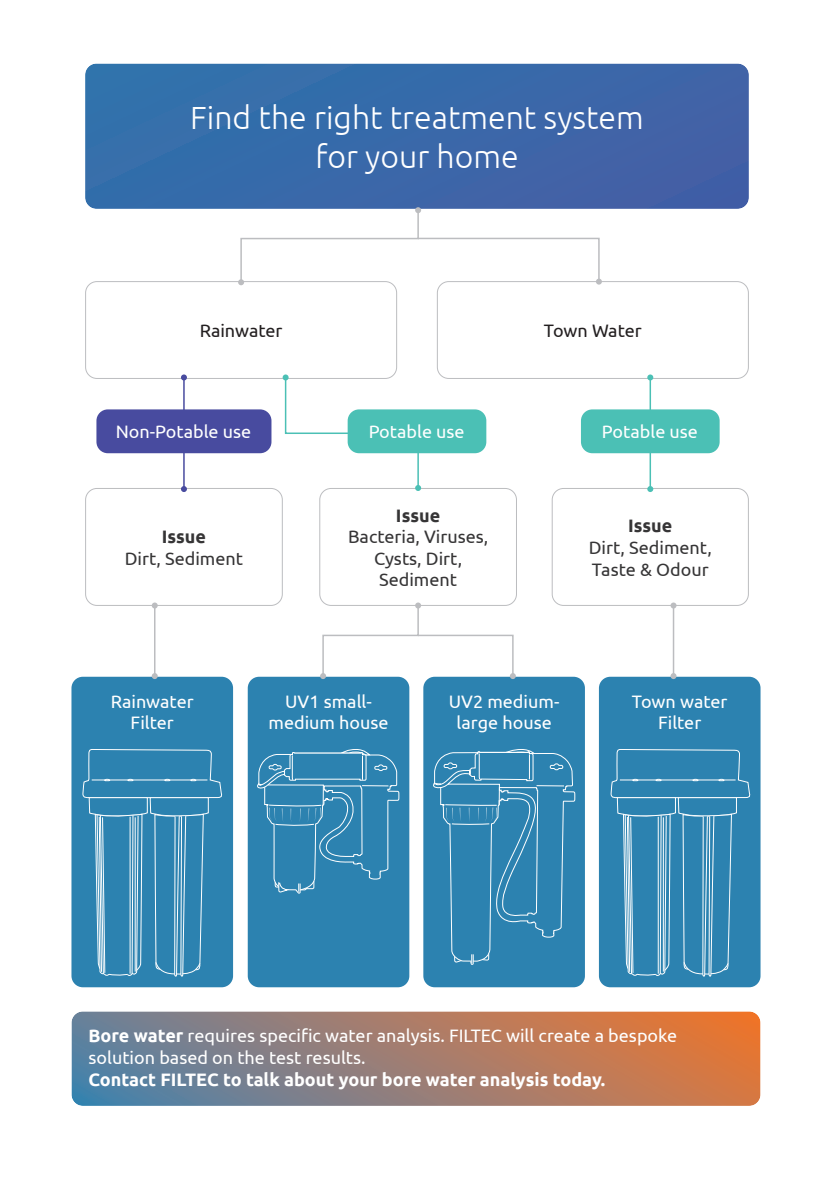
<style>
.page{position:relative;width:834px;height:1191px;background:#fff}
.page>*{position:absolute;margin:0;border:0;box-sizing:border-box;transform-origin:0 0}
.t1{font:300 32px/38.4px "Ubuntu";color:#fff;text-align:center}
.t2{font:18px/21.6px "Ubuntu";color:#fff;text-align:center}
.t3{font:18px/21.6px "Ubuntu";color:#363536;text-align:center}
.t4{font:700 18px "Ubuntu";color:#fff}
.t5{font:18px "Ubuntu";color:#231f20}
.t6{font:700 18px "Ubuntu";color:#363536}
.s1{font-weight:700}
</style>
<div class="page">
<svg style="left:85px;top:63px;width:663px;height:146px;background:#3b69a9"></svg>
<div style="left:85px;top:281px;width:312px;height:98px;border:1px solid #bcbdc0;border-radius:11px"></div>
<div style="left:85px;top:488px;width:197px;height:118px;border:1px solid #bcbdc0;border-radius:11px"></div>
<div style="left:71px;top:677px;width:162px;height:310px;background:#2c82b0;border-radius:11px"></div>
<svg style="left:71px;top:1011px;width:689px;height:95px;background:#9c7e73"></svg>
<div style="left:598px;top:677px;width:162px;height:310px;background:#2c82b0;border-radius:11px"></div>
<div style="left:248px;top:677px;width:161px;height:310px;background:#2c82b0;border-radius:11px"></div>
<div style="left:423px;top:677px;width:162px;height:310px;background:#2c82b0;border-radius:11px"></div>
<div style="left:319px;top:488px;width:197px;height:118px;border:1px solid #bcbdc0;border-radius:11px"></div>
<div style="left:552px;top:488px;width:196px;height:118px;border:1px solid #bcbdc0;border-radius:11px"></div>
<div style="left:437px;top:281px;width:311px;height:98px;border:1px solid #bcbdc0;border-radius:11px"></div>
<svg style="left:257px;top:749px;width:142px;height:145px"></svg>
<svg style="left:433px;top:749px;width:142px;height:216px"></svg>
<svg style="left:610px;top:749px;width:141px;height:288px"></svg>
<svg style="left:82px;top:749px;width:140px;height:228px"></svg>
<hr style="left:183px;top:377px;width:2px;height:112px;background:#484b9f">
<svg style="left:181px;top:374px;width:6px;height:6px"></svg>
<svg style="left:181px;top:486px;width:6px;height:6px"></svg>
<hr style="left:649px;top:377px;width:2px;height:112px;background:#4bc0b5">
<svg style="left:647px;top:374px;width:6px;height:6px"></svg>
<svg style="left:647px;top:486px;width:6px;height:6px"></svg>
<svg style="left:282px;top:374px;width:139px;height:117px"></svg>
<hr style="left:154px;top:605px;width:1px;height:71px;background:#bcbdc0">
<svg style="left:152px;top:602px;width:6px;height:6px"></svg>
<svg style="left:152px;top:673px;width:6px;height:6px"></svg>
<svg style="left:320px;top:602px;width:196px;height:77px"></svg>
<svg style="left:238px;top:207px;width:363px;height:78px"></svg>
<hr style="left:672px;top:605px;width:2px;height:71px;background:#bcbdc0">
<svg style="left:670px;top:602px;width:6px;height:6px"></svg>
<svg style="left:670px;top:673px;width:6px;height:6px"></svg>
<div style="left:96px;top:409px;width:175px;height:44px;background:#484b9f;border-radius:11px"></div>
<div style="left:581px;top:409px;width:138px;height:44px;background:#4bc0b5;border-radius:11px"></div>
<div style="left:347px;top:409px;width:139px;height:44px;background:#4bc0b5;border-radius:11px"></div>
<h1 class="t1" style="left:190px;top:101px;width:455px">Find the right treatment system for your home</h1>
<p class="t5" style="left:200px;top:323px;width:84px">Rainwater</p>
<p class="t5" style="left:544px;top:320px;width:99px">Town Water</p>
<p class="t2" style="left:116px;top:420px;width:137px">Non-Potable use</p>
<p class="t2" style="left:368px;top:420px;width:97px">Potable use</p>
<p class="t2" style="left:602px;top:420px;width:97px">Potable use</p>
<p class="t6" style="left:162px;top:529px;width:46px">Issue</p>
<p class="t3" style="left:125px;top:548px;width:120px">Dirt, Sediment</p>
<p class="t6" style="left:396px;top:507px;width:46px">Issue</p>
<p class="t3" style="left:348px;top:527px;width:142px">Bacteria, Viruses,<br>Cysts, Dirt,<br>Sediment</p>
<p class="t6" style="left:628px;top:518px;width:46px">Issue</p>
<p class="t3" style="left:588px;top:538px;width:124px;text-align:left">Dirt, Sediment,<br>Taste &amp; Odour</p>
<p class="t2" style="left:111px;top:691px;width:84px">Rainwater<br>Filter</p>
<p class="t2" style="left:268px;top:691px;width:122px">UV1 small&shy;medium house</p>
<p class="t2" style="left:449px;top:691px;width:112px">UV2 medium&shy;large house</p>
<p class="t2" style="left:631px;top:690px;width:97px">Town water<br>Filter</p>
<p class="t2" style="left:88px;top:1024px;width:590px;text-align:left"><span class="s1">Bore water</span> requires specific water analysis. FILTEC will create a bespoke solution based on the test results.</p>
<p class="t4" style="left:88px;top:1071px;width:518px">Contact FILTEC to talk about your bore water analysis today.</p>
</div>
